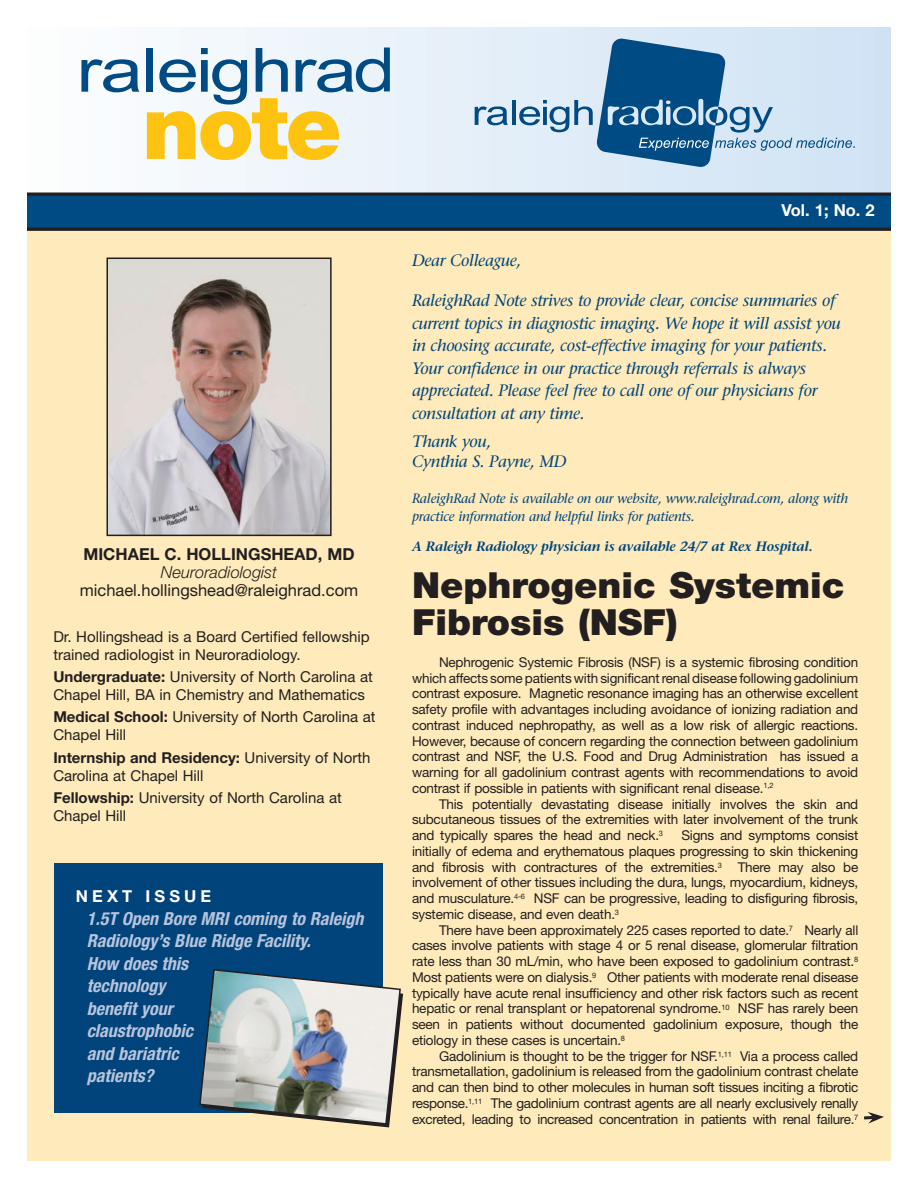
<style>
.page{position:relative;width:918px;height:1188px;background:#fff}
.page>*{position:absolute;margin:0;border:0;box-sizing:border-box;transform-origin:0 0}
.t1{font:900 36px/37.5px "Helvetica Neue";color:#231f20}
.t2{font:italic 700 condensed 18px/22.5px "Helvetica Neue";color:#b8c4dc}
.t3{font:italic 16.5px/22.5px "Stone Serif";letter-spacing:-.02em;color:#00447b}
.t4{font:16.5px "Helvetica Neue";color:#231f20}
.t5{font:700 16.5px "Helvetica Neue";color:#231f20}
.t6{font:700 16.5px "Helvetica Neue";letter-spacing:.25em;color:#fff}
.t7{font:italic 300 16.5px "Helvetica Neue";color:#231f20}
.t8{font:15px/18px "Helvetica Neue";color:#231f20}
.t9{font:13.5px/15.8px "Helvetica Neue";letter-spacing:-.015em;color:#231f20;text-align:justify}
.t10{font:italic 13.5px/18px "Stone Serif";letter-spacing:-.02em;color:#00447b}
.t11{font:italic 600 13.5px "Stone Serif";letter-spacing:-.02em;color:#00447b}
.s1{font-weight:700}
</style>
<div class="page">
<div style="left:27px;top:208px;width:864px;height:953px;background:#feeaba"></div>
<div style="left:27px;top:27px;width:864px;height:167px;background:linear-gradient(to right,#fdfefe,#cfe2f4)"></div>
<svg style="left:475px;top:106px;width:33px;height:19px"></svg>
<hr style="left:512px;top:100px;width:3px;height:25px;background:#004b84">
<svg style="left:519px;top:38px;width:336px;height:130px;background:#96b7d2"></svg>
<svg style="left:27px;top:193px;width:864px;height:38px;background:#064474"></svg>
<svg style="left:81px;top:59px;width:58px;height:33px"></svg>
<div style="left:146px;top:48px;width:7px;height:44px;background:#004b84"></div>
<svg style="left:147px;top:48px;width:243px;height:112px"></svg>
<img style="left:109px;top:261px;width:220px;height:272px">
<div style="left:106px;top:258px;width:226px;height:278px;border:2px solid #231f20"></div>
<svg style="left:864px;top:1112px;width:20px;height:12px"></svg>
<div style="left:54px;top:864px;width:329px;height:249px;background:#00447b"></div>
<svg style="left:199px;top:969px;width:204px;height:159px"></svg>
<p class="t5" style="left:83px;top:544px;width:271px">Michael C. Hollingshead, MD</p>
<p class="t7" style="left:161px;top:562px;width:118px">Neuroradiologist</p>
<p class="t4" style="left:80px;top:580px;width:280px">michael.hollingshead@raleighrad.com</p>
<p class="t8" style="left:53px;top:627px;width:318px">Dr. Hollingshead is a Board Certified fellowship trained radiologist in Neuroradiology.</p>
<p class="t8" style="left:53px;top:668px;width:321px"><span class="s1">Undergraduate:</span> University of North Carolina at<br>Chapel Hill, BA in Chemistry and Mathematics</p>
<p class="t8" style="left:53px;top:708px;width:324px"><span class="s1">Medical School:</span> University of North Carolina at<br>Chapel Hill</p>
<p class="t8" style="left:53px;top:748px;width:319px"><span class="s1">Internship and Residency:</span> University of North<br>Carolina at Chapel Hill</p>
<p class="t8" style="left:53px;top:789px;width:290px"><span class="s1">Fellowship:</span> University of North Carolina at<br>Chapel Hill</p>
<p class="t6" style="left:76px;top:886px;width:94px">Next Issu</p>
<p class="t6" style="left:201px;top:886px;width:12px">e</p>
<p class="t2" style="left:87px;top:907px;width:278px">1.5T Open Bore MRI coming to Raleigh<br>Radiology’s Blue Ridge Facility.<br>How does this<br>technology<br>benefit your<br>claustrophobic<br>and bariatric<br>patients?</p>
<p class="t6" style="left:781px;top:200px;width:95px">Vol. 1; No. 2</p>
<p class="t3" style="left:412px;top:249px;width:111px">Dear Colleague,</p>
<p class="t3" style="left:412px;top:290px;width:430px">RaleighRad Note strives to provide clear, concise summaries of current topics in diagnostic imaging. We hope it will assist you in choosing accurate, cost-effective imaging for your patients.<br>Your confidence in our practice through referrals is always appreciated. Please feel free to call one of our physicians for consultation at any time.</p>
<p class="t3" style="left:412px;top:431px;width:81px">Thank you,</p>
<p class="t3" style="left:412px;top:450px;width:156px">Cynthia S. Payne, MD</p>
<p class="t10" style="left:412px;top:489px;width:438px">RaleighRad Note is available on our website, www.raleighrad.com, along with practice information and helpful links for patients.</p>
<p class="t11" style="left:412px;top:538px;width:402px">A Raleigh Radiology physician is available 24/7 at Rex Hospital.</p>
<p class="t1" style="left:412px;top:566px;width:434px">Nephrogenic Systemic<br>Fibrosis (NSF)</p>
<p class="t9" style="left:412px;top:654px;width:448px;text-indent:27px">Nephrogenic Systemic Fibrosis (NSF) is a systemic fibrosing condition which affects some patients with significant renal disease following gadolinium contrast exposure. Magnetic resonance imaging has an otherwise excellent safety profile with advantages including avoidance of ionizing radiation and contrast induced nephropathy, as well as a low risk of allergic reactions.<br>However, because of concern regarding the connection between gadolinium contrast and NSF, the U.S. Food and Drug Administration has issued a warning for all gadolinium contrast agents with recommendations to avoid contrast if possible in patients with significant renal disease.<sup>1,2</sup></p>
<p class="t9" style="left:412px;top:796px;width:448px;text-indent:27px">This potentially devastating disease initially involves the skin and subcutaneous tissues of the extremities with later involvement of the trunk and typically spares the head and neck.<sup>3</sup></p>
<p class="t9" style="left:412px;top:827px;width:448px;text-indent:269px">Signs and symptoms consist initially of edema and erythematous plaques progressing to skin thickening and fibrosis with contractures of the extremities.<sup>3</sup> There may also be involvement of other tissues including the dura, lungs, myocardium, kidneys, and musculature.<sup>4-6</sup> NSF can be progressive, leading to disfiguring fibrosis, systemic disease, and even death.<sup>3</sup></p>
<p class="t9" style="left:412px;top:922px;width:448px;text-indent:27px">There have been approximately 225 cases reported to date.<sup>7</sup> Nearly all cases involve patients with stage 4 or 5 renal disease, glomerular filtration rate less than 30 mL/min, who have been exposed to gadolinium contrast.<sup>8<br></sup>Most patients were on dialysis.<sup>9</sup> Other patients with moderate renal disease typically have acute renal insufficiency and other risk factors such as recent hepatic or renal transplant or hepatorenal syndrome.<sup>10</sup> NSF has rarely been seen in patients without documented gadolinium exposure, though the etiology in these cases is uncertain.<sup>8</sup></p>
<p class="t9" style="left:412px;top:1048px;width:448px;text-indent:27px">Gadolinium is thought to be the trigger for NSF.<sup>1,11</sup> Via a process called transmetallation, gadolinium is released from the gadolinium contrast chelate and can then bind to other molecules in human soft tissues inciting a fibrotic response.<sup>1,11</sup> The gadolinium contrast agents are all nearly exclusively renally excreted, leading to increased concentration in patients with renal failure.<sup>7</sup></p>
</div>
